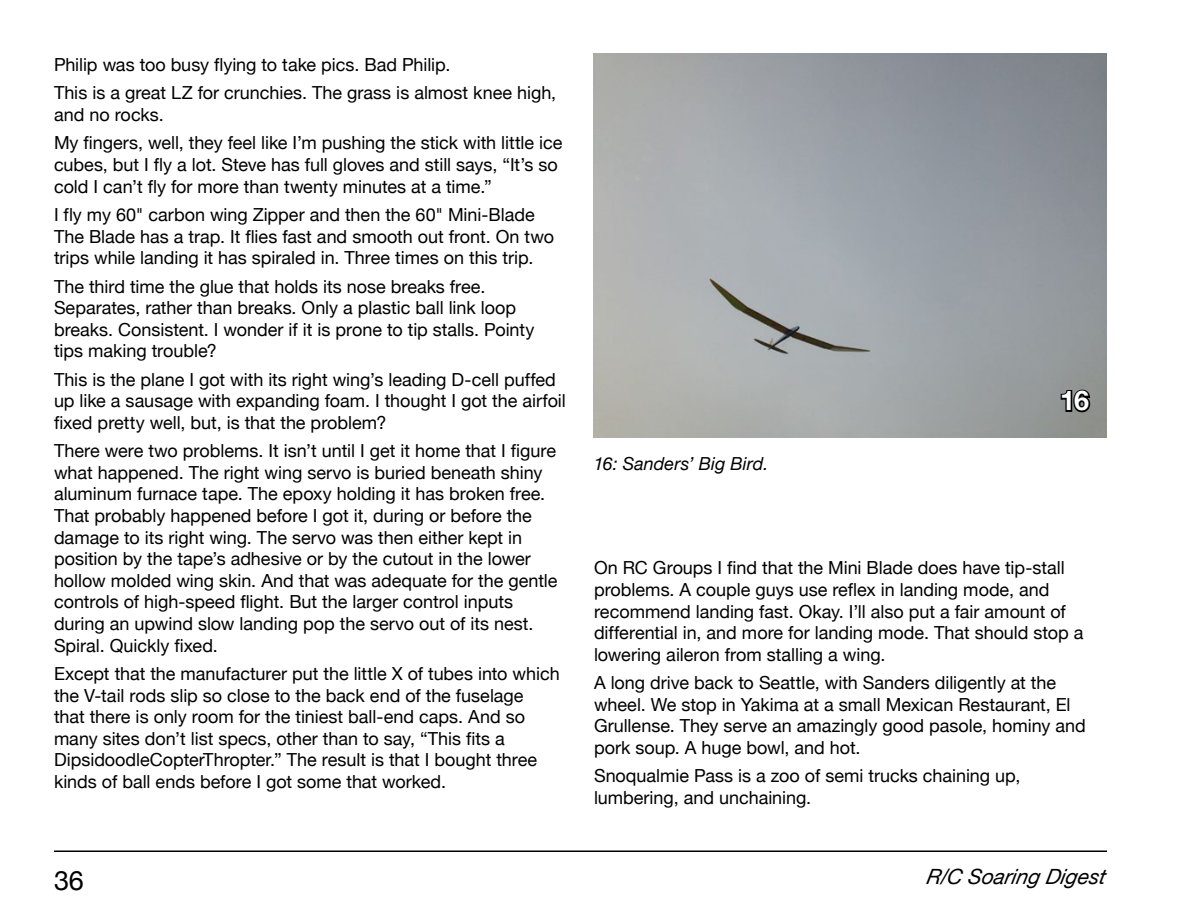
<style>
.page{position:relative;width:1188px;height:918px;background:#fff}
.page>*{position:absolute;margin:0;border:0;box-sizing:border-box;transform-origin:0 0}
.t1{font:27px "Helvetica Neue";color:#000}
.t2{font:700 27px "Helvetica Neue";color:#fff}
.t3{font:italic 21px "Helvetica Neue";color:#000}
.t4{font:18px/21.6px "Helvetica Neue";color:#000}
.t5{font:italic 18px "Helvetica Neue";letter-spacing:.005em;color:#000}
</style>
<div class="page">
<hr style="left:54px;top:850px;width:1053px;height:2px;background:#000">
<img style="left:594px;top:53px;width:513px;height:385px">
<svg style="left:1059px;top:387px;width:33px;height:28px"></svg>
<p class="t4" style="left:54px;top:52px;width:504px;line-height:28.3px">Philip was too busy flying to take pics. Bad Philip.<br>This is a great LZ for crunchies. The grass is almost knee high,</p>
<p class="t4" style="left:54px;top:102px;width:510px;line-height:28.3px">and no rocks.<br>My fingers, well, they feel like I’m pushing the stick with little ice</p>
<p class="t4" style="left:54px;top:155px;width:505px">cubes, but I fly a lot. Steve has full gloves and still says, “It’s so cold I can’t fly for more than twenty minutes at a time.”</p>
<p class="t4" style="left:54px;top:205px;width:502px">I fly my 60" carbon wing Zipper and then the 60" Mini-Blade<br>The Blade has a trap. It flies fast and smooth out front. On two trips while landing it has spiraled in. Three times on this trip.</p>
<p class="t4" style="left:54px;top:276px;width:482px">The third time the glue that holds its nose breaks free.<br>Separates, rather than breaks. Only a plastic ball link loop breaks. Consistent. I wonder if it is prone to tip stalls. Pointy tips making trouble?</p>
<p class="t4" style="left:54px;top:370px;width:513px">This is the plane I got with its right wing’s leading D-cell puffed up like a sausage with expanding foam. I thought I got the airfoil fixed pretty well, but, is that the problem?</p>
<p class="t4" style="left:54px;top:441px;width:505px">There were two problems. It isn’t until I get it home that I figure what happened. The right wing servo is buried beneath shiny aluminum furnace tape. The epoxy holding it has broken free.<br>That probably happened before I got it, during or before the damage to its right wing. The servo was then either kept in position by the tape’s adhesive or by the cutout in the lower hollow molded wing skin. And that was adequate for the gentle controls of high-speed flight. But the larger control inputs during an upwind slow landing pop the servo out of its nest.<br>Spiral. Quickly fixed.</p>
<p class="t4" style="left:54px;top:664px;width:507px">Except that the manufacturer put the little X of tubes into which the V-tail rods slip so close to the back end of the fuselage<br>that there is only room for the tiniest ball-end caps. And so many sites don’t list specs, other than to say, “This fits a DipsidoodleCopterThropter.” The result is that I bought three kinds of ball ends before I got some that worked.</p>
<p class="t5" style="left:594px;top:451px;width:176px">16: Sanders’ Big Bird.</p>
<h1 class="t2" style="left:1060px;top:380px;width:31px">16</h1>
<p class="t4" style="left:594px;top:558px;width:491px">On RC Groups I find that the Mini Blade does have tip-stall problems. A couple guys use reflex in landing mode, and recommend landing fast. Okay. I’ll also put a fair amount of differential in, and more for landing mode. That should stop a lowering aileron from stalling a wing.</p>
<p class="t4" style="left:594px;top:673px;width:493px">A long drive back to Seattle, with Sanders diligently at the wheel. We stop in Yakima at a small Mexican Restaurant, El Grullense. They serve an amazingly good pasole, hominy and pork soup. A huge bowl, and hot.</p>
<p class="t4" style="left:594px;top:766px;width:428px">Snoqualmie Pass is a zoo of semi trucks chaining up, lumbering, and unchaining.</p>
<h1 class="t1" style="left:54px;top:861px;width:31px">36</h1>
<p class="t3" style="left:926px;top:861px;width:186px">R/C Soaring Digest</p>
</div>
